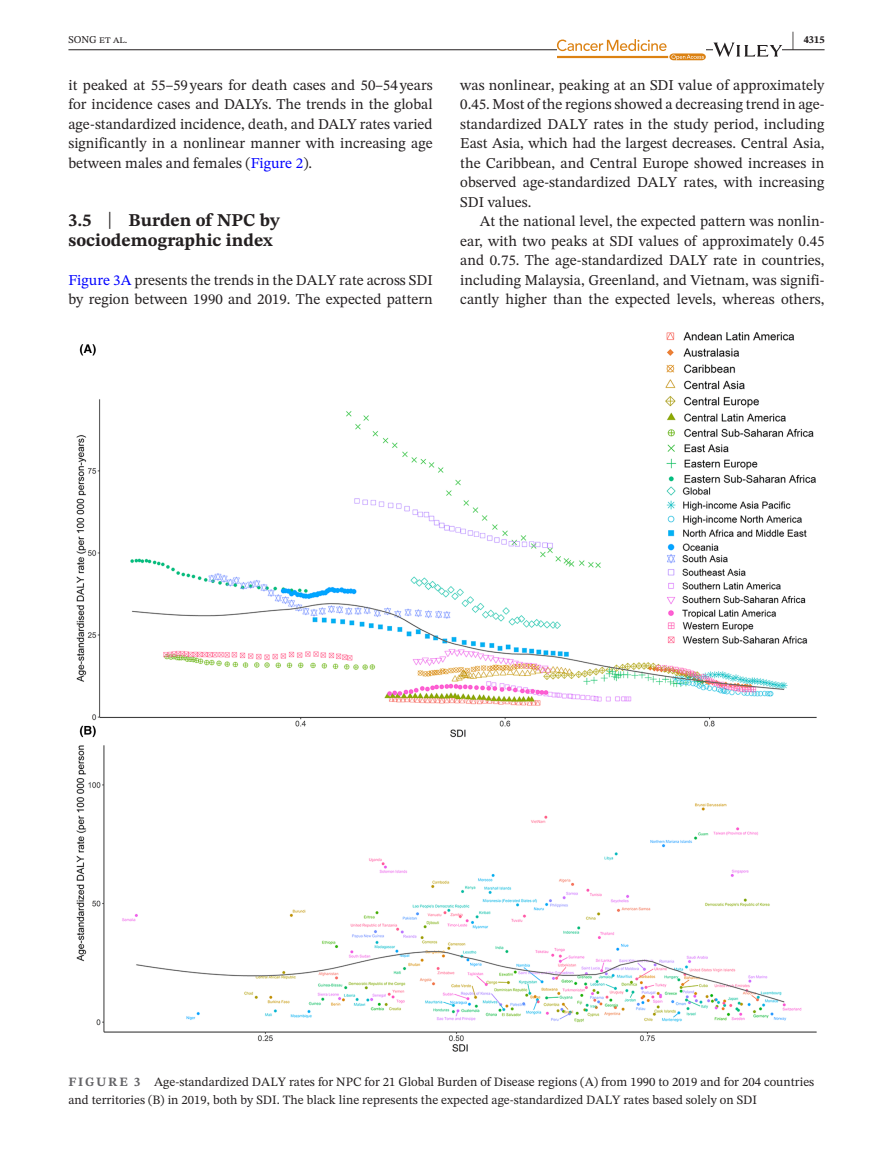
<style>
.page{position:relative;width:893px;height:1174px;background:#fff}
.page>*{position:absolute;margin:0;border:0;box-sizing:border-box;transform-origin:0 0}
.t1{font:700 21px "STIX Two Text";color:#231f20;scale:.42 1}
.t2{font:700 18px/19.5px "STIX Two Text";color:#231f20}
.t3{font:15px/19.5px "STIX Two Text";color:#231f20;text-align:justify}
.t4{font:12.75px/18px "STIX Two Text";color:#231f20}
.t5{font:10.5px "STIX Two Text";color:#231f20}
.t6{font:700 10.5px "STIX Two Text";color:#231f20}
.s1{color:#00f}
.s2{font-weight:400;font-size:23.7px}
.s3{font-weight:700;color:#636366}
</style>
<div class="page">
<hr style="left:68px;top:49px;width:756px;height:1px;background:#231f20">
<svg style="left:557px;top:39px;width:149px;height:21px"></svg>
<svg style="left:713px;top:43px;width:69px;height:14px"></svg>
<img style="left:76px;top:332px;width:741px;height:720px">
<h1 class="t1" style="left:792px;top:24px;width:8px">|</h1>
<p class="t5" style="left:68px;top:32px;width:61px">SONG et al.</p>
<p class="t6" style="left:804px;top:32px;width:22px">4315</p>
<p class="t3" style="left:68px;top:75px;width:366px">it peaked at 55–59 years for death cases and 50–54 years for incidence cases and DALYs. The trends in the global age-standardized incidence, death, and DALY rates varied significantly in a nonlinear manner with increasing age between males and females (<span class="s1">Figure 2</span>).</p>
<p class="t3" style="left:460px;top:75px;width:366px">was nonlinear, peaking at an SDI value of approximately 0.45. Most of the regions showed a decreasing trend in age&shy;standardized DALY rates in the study period, including East Asia, which had the largest decreases. Central Asia, the Caribbean, and Central Europe showed increases in observed age-standardized DALY rates, with increasing SDI values.</p>
<p class="t3" style="left:460px;top:211px;width:366px;text-indent:19px">At the national level, the expected pattern was nonlin&shy;ear, with two peaks at SDI values of approximately 0.45 and 0.75. The age-standardized DALY rate in countries, including Malaysia, Greenland, and Vietnam, was signifi&shy;cantly higher than the expected levels, whereas others,</p>
<p class="t2" style="left:68px;top:211px;width:213px">3.5 <span class="s2">|</span> Burden of NPC by sociodemographic index</p>
<p class="t3" style="left:68px;top:270px;width:366px"><span class="s1">Figure 3A</span> presents the trends in the DALY rate across SDI by region between 1990 and 2019. The expected pattern</p>
<p class="t4" style="left:68px;top:1072px;width:747px"><span class="s3">FIGURE 3</span> Age-standardized DALY rates for NPC for 21 Global Burden of Disease regions (A) from 1990 to 2019 and for 204 countries and territories (B) in 2019, both by SDI. The black line represents the expected age-standardized DALY rates based solely on SDI</p>
</div>
